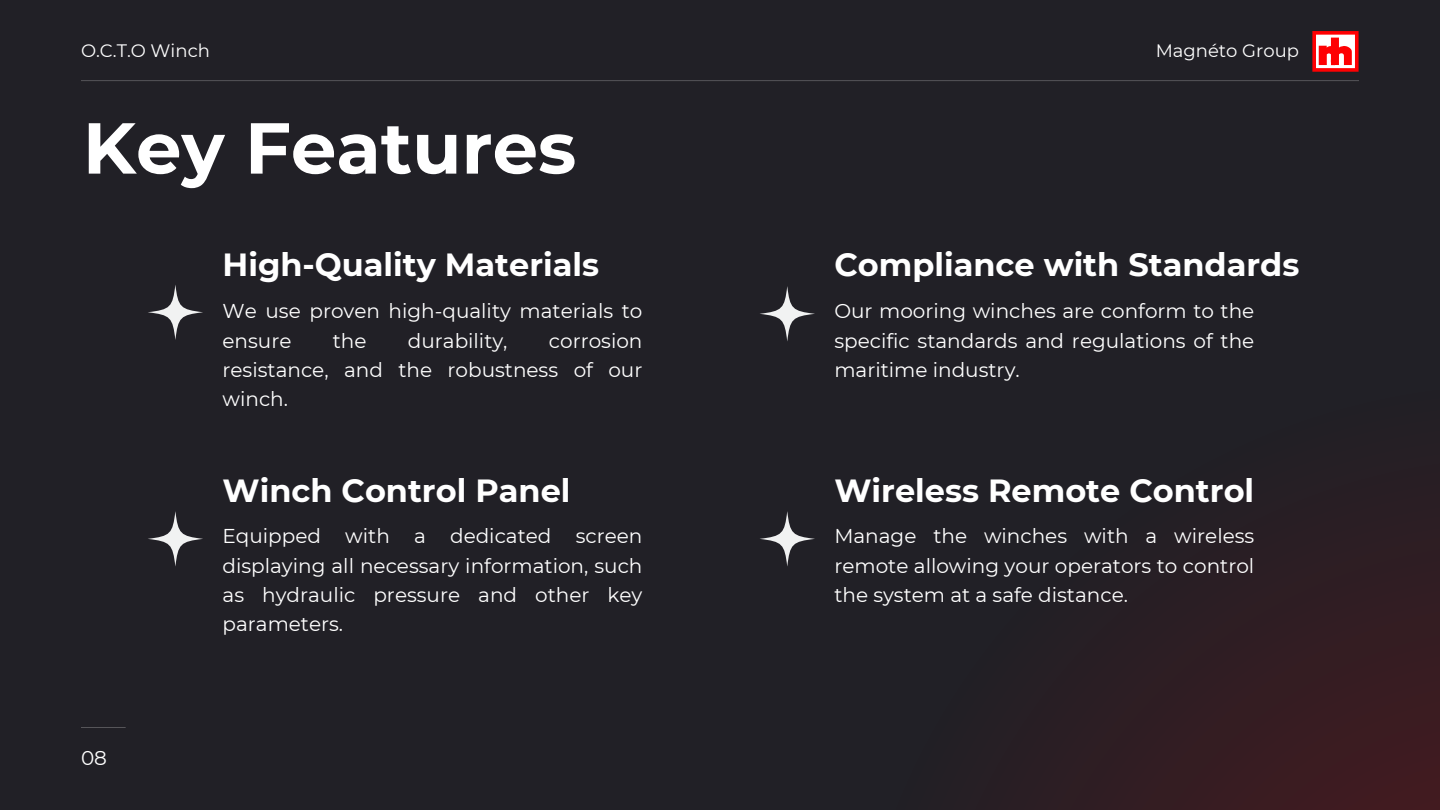
<style>
.page{position:relative;width:1440px;height:810px;background:#212026}
.page>*{position:absolute;margin:0;border:0;box-sizing:border-box;transform-origin:0 0}
.t1{font:700 72px "Montserrat";color:#fff}
.t2{font:700 32px "Montserrat";color:#fff}
.t3{font:20px/29.2px "Montserrat";color:#fff;text-align:justify}
.t4{font:18px "Montserrat";color:#fff}
</style>
<div class="page">
<svg style="left:1034px;top:517px;width:406px;height:293px;fill:#2e1d23"></svg>
<hr style="left:81px;top:727px;width:45px;height:1px;background:#fff">
<svg style="left:148px;top:285px;width:55px;height:55px"></svg>
<svg style="left:760px;top:286px;width:55px;height:55px"></svg>
<svg style="left:148px;top:511px;width:55px;height:55px"></svg>
<svg style="left:760px;top:511px;width:55px;height:55px"></svg>
<hr style="left:81px;top:80px;width:1278px;height:1px;background:#fff">
<svg style="left:1312px;top:31px;width:47px;height:41px;background:#f86061"></svg>
<h2 class="t4" style="left:81px;top:39px;width:130px">O.C.T.O Winch</h2>
<p class="t4" style="left:1156px;top:39px;width:145px">Magnéto Group</p>
<p class="t1" style="left:83px;top:104px;width:495px">Key Features</p>
<p class="t2" style="left:223px;top:245px;width:378px">High-Quality Materials</p>
<p class="t3" style="left:223px;top:296px;width:421px">We use proven high-quality materials to ensure</p>
<p class="t3" style="left:223px;top:326px;width:421px;text-indent:326px">corrosion resistance, and the robustness of our winch.</p>
<p class="t3" style="left:333px;top:326px;width:35px">the</p>
<p class="t3" style="left:408px;top:326px;width:101px">durability,</p>
<p class="t3" style="left:81px;top:743px;width:27px">08</p>
<h2 class="t2" style="left:223px;top:471px;width:349px">Winch Control Panel</h2>
<p class="t3" style="left:223px;top:522px;width:421px">Equipped with a dedicated screen displaying all necessary information, such as hydraulic pressure and other key parameters.</p>
<h1 class="t2" style="left:834px;top:245px;width:466px">Compliance with Standards</h1>
<p class="t3" style="left:834px;top:296px;width:421px">Our mooring winches are conform to the specific standards and regulations of the maritime industry.</p>
<h2 class="t2" style="left:834px;top:471px;width:421px">Wireless Remote Control</h2>
<p class="t3" style="left:834px;top:522px;width:421px">Manage the winches with a wireless remote allowing your operators to control the system at a safe distance.</p>
</div>
